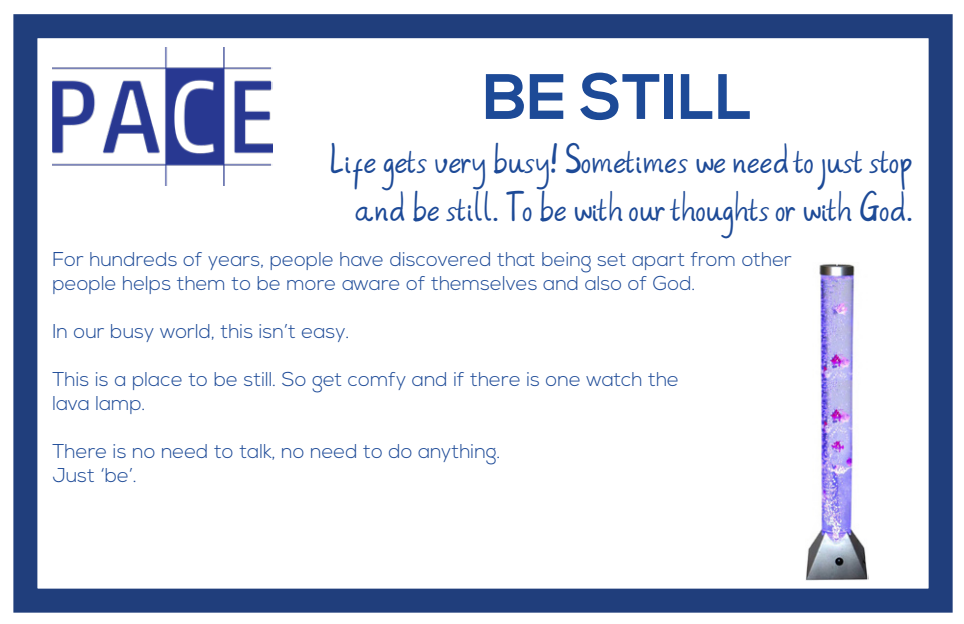
<style>
.page{position:relative;width:964px;height:624px;background:#fff}
.page>*{position:absolute;margin:0;border:0;box-sizing:border-box;transform-origin:0 0}
.t1{font:700 64px "Nexa";color:#1d4a97}
.t2{font:24px "Always";color:#1d4a97}
.t3{font:300 20px "Nexa";color:#1d4a97}
</style>
<div class="page">
<div style="left:13px;top:14px;width:939px;height:598px;border:24px solid #203e7c"></div>
<img style="left:52px;top:47px;width:221px;height:138px">
<img style="left:805px;top:263px;width:64px;height:318px">
<p class="t1" style="left:483px;top:60px;width:271px">BE STILL</p>
<p class="t2" style="left:330px;top:151px;width:585px">Life gets very busy! Sometimes we need to just stop</p>
<p class="t2" style="left:354px;top:199px;width:560px">and be still. To be with our thoughts or with God.</p>
<p class="t3" style="left:52px;top:247px;width:741px">For hundreds of years, people have discovered that being set apart from other</p>
<p class="t3" style="left:52px;top:271px;width:644px">people helps them to be more aware of themselves and also of God.</p>
<p class="t3" style="left:52px;top:319px;width:299px">In our busy world, this isn’t easy.</p>
<p class="t3" style="left:52px;top:367px;width:628px">This is a place to be still. So get comfy and if there is one watch the</p>
<p class="t3" style="left:52px;top:391px;width:95px">lava lamp.</p>
<p class="t3" style="left:52px;top:439px;width:449px">There is no need to talk, no need to do anything.</p>
<p class="t3" style="left:52px;top:463px;width:86px">Just ‘be’.</p>
</div>
